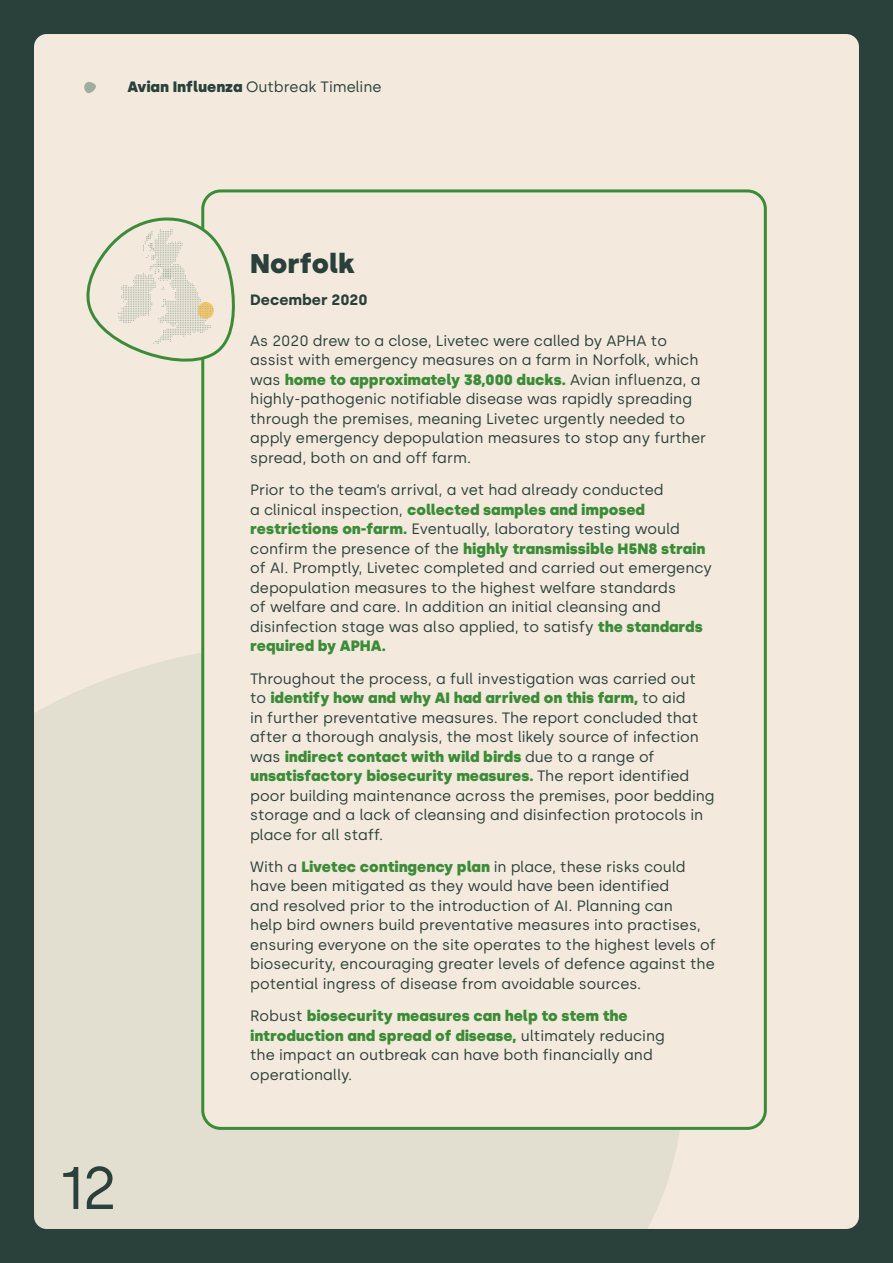
<style>
.page{position:relative;width:893px;height:1263px;background:#2a403b}
.page>*{position:absolute;margin:0;border:0;box-sizing:border-box;transform-origin:0 0}
.t1{font:60px "Silka";color:#2a403b}
.t2{font:900 27px "Silka";color:#2a403b}
.t3{font:15px/19.5px "Silka";color:#2a403b}
.t4{font:15px "Silka";color:#29403b}
.t5{font:700 15px "Silka";color:#2a403b}
.s1{font-weight:900}
.s2{font-weight:900;color:#388d36}
</style>
<div class="page">
<div style="left:34px;top:34px;width:825px;height:1195px;background:#f3eadd;border-radius:13px"></div>
<svg style="left:84px;top:82px;width:12px;height:11px"></svg>
<div style="left:34px;top:653px;width:646px;height:576px;background:#e2ded0"></div>
<div style="left:203px;top:191px;width:562px;height:937px;background:#f3eadd;border-radius:18px"></div>
<div style="left:201px;top:189px;width:566px;height:941px;border:3px solid #388d36;border-radius:18px"></div>
<svg style="left:86px;top:215px;width:149px;height:149px"></svg>
<p class="t4" style="left:128px;top:78px;width:255px"><span class="s1">Avian Influenza</span> Outbreak Timeline</p>
<h1 class="t1" style="left:58px;top:1152px;width:61px">12</h1>
<h2 class="t2" style="left:250px;top:247px;width:106px">Norfolk</h2>
<p class="t5" style="left:250px;top:291px;width:119px">December 2020</p>
<p class="t3" style="left:250px;top:331px;width:457px">As 2020 drew to a close, Livetec were called by APHA to assist with emergency measures on a farm in Norfolk, which was <span class="s2">home to approximately 38,000 ducks.</span> Avian influenza, a highly-pathogenic notifiable disease was rapidly spreading through the premises, meaning Livetec urgently needed to apply emergency depopulation measures to stop any further spread, both on and off farm.</p>
<p class="t3" style="left:250px;top:480px;width:463px">Prior to the team’s arrival, a vet had already conducted<br>a clinical inspection, <span class="s2">collected samples and imposed restrictions on-farm.</span> Eventually, laboratory testing would confirm the presence of the <span class="s2">highly transmissible H5N8 strain </span>of AI. Promptly, Livetec completed and carried out emergency depopulation measures to the highest welfare standards<br>of welfare and care. In addition an initial cleansing and disinfection stage was also applied, to satisfy <span class="s2">the standards required by APHA.</span></p>
<p class="t3" style="left:250px;top:668px;width:466px">Throughout the process, a full investigation was carried out to <span class="s2">identify how and why AI had arrived on this farm,</span> to aid<br>in further preventative measures. The report concluded that after a thorough analysis, the most likely source of infection was <span class="s2">indirect contact with wild birds</span> due to a range of <span class="s2">unsatisfactory biosecurity measures.</span> The report identified poor building maintenance across the premises, poor bedding storage and a lack of cleansing and disinfection protocols in place for all staff.</p>
<p class="t3" style="left:250px;top:857px;width:467px">With a <span class="s2">Livetec contingency plan</span> in place, these risks could have been mitigated as they would have been identified<br>and resolved prior to the introduction of AI. Planning can<br>help bird owners build preventative measures into practises, ensuring everyone on the site operates to the highest levels of biosecurity, encouraging greater levels of defence against the potential ingress of disease from avoidable sources.</p>
<p class="t3" style="left:250px;top:1006px;width:416px">Robust <span class="s2">biosecurity measures can help to stem the introduction and spread of disease,</span> ultimately reducing the impact an outbreak can have both financially and operationally.</p>
</div>
